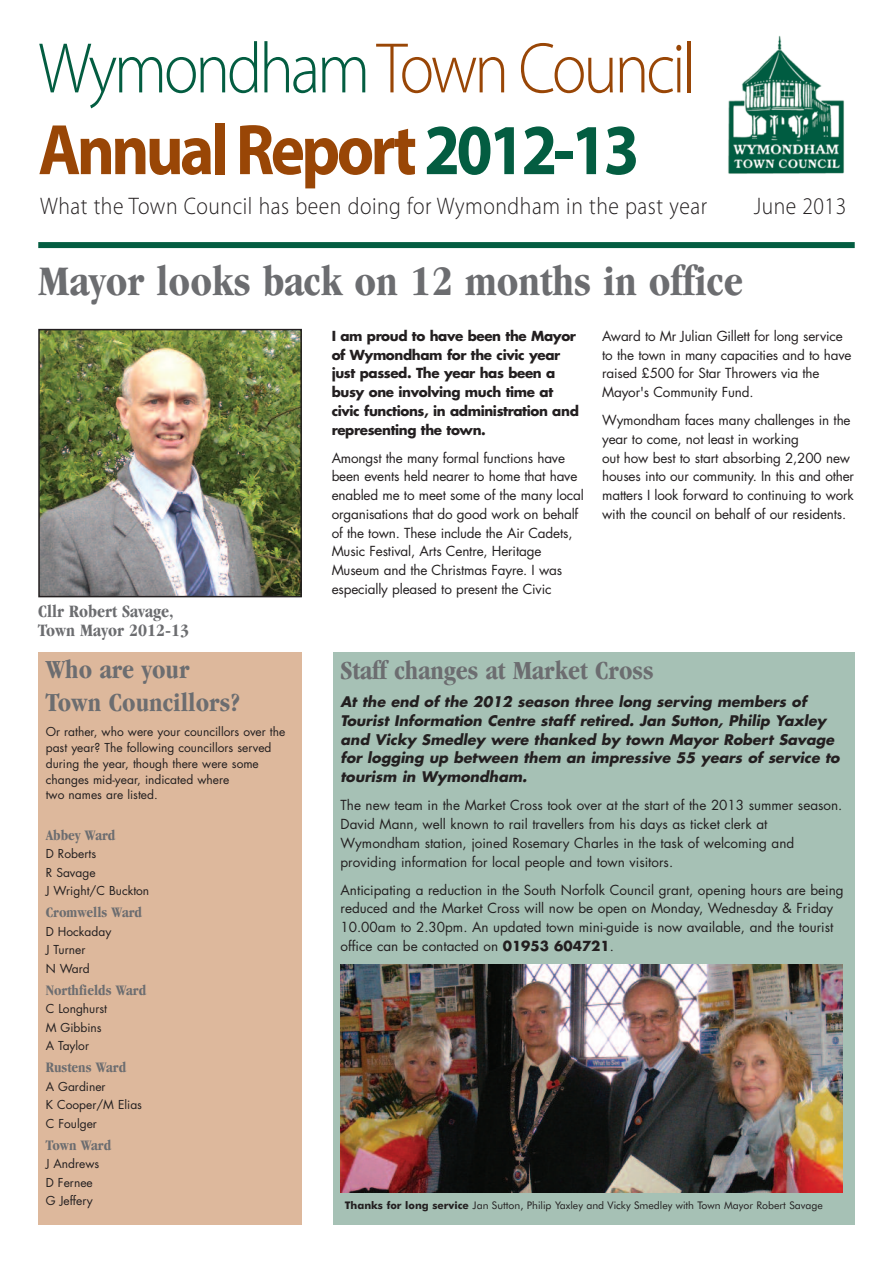
<style>
.page{position:relative;width:893px;height:1263px;background:#fff}
.page>*{position:absolute;margin:0;border:0;box-sizing:border-box;transform-origin:0 0}
.t1{font:700 72.15px/81.8px "Myriad Pro";letter-spacing:-.055em;color:#994606;scale:.9 1}
.t2{font:700 condensed 43.5px "Garamond";color:#6c6d70}
.t3{font:700 condensed 27px/32.4px "Garamond";color:#6c6d70}
.t4{font:300 24px "Myriad Pro";letter-spacing:.025em;color:#231f20;scale:.9 1}
.t5{font:700 condensed 18px/18.8px "Garamond";color:#6c6d70}
.t6{font:700 condensed 15px "Garamond";color:#6c6d70}
.t7{font:italic 700 14.25px/18.8px "Futura";color:#231f20}
.t8{font:13.5px/18.8px "Futura";letter-spacing:-.01em;color:#231f20}
.t9{font:700 13.5px/18.8px "Futura";letter-spacing:-.03em;color:#231f20}
.t10{font:12px/18.6px "Futura";color:#231f20}
.t11{font:10.5px "Futura BT";color:#231f20}
.s1{font-weight:300;color:#035d41}
.s2{font-weight:300}
.s3{color:#035d41}
.s4{font-weight:700}
</style>
<div class="page">
<img style="left:728px;top:35px;width:116px;height:139px">
<div style="left:38px;top:242px;width:817px;height:6px;background:#035d41"></div>
<img style="left:41px;top:332px;width:258px;height:262px">
<div style="left:38px;top:329px;width:264px;height:268px;border:2px solid #231f20"></div>
<div style="left:333px;top:653px;width:522px;height:572px;background:#a6c1b5"></div>
<div style="left:38px;top:652px;width:264px;height:573px;background:#ddb89c"></div>
<img style="left:341px;top:964px;width:502px;height:228px">
<h1 class="t1" style="left:38px;top:33px;width:732px"><span class="s1">Wymondham</span><span class="s2">Town Council<br></span>Annual Report <span class="s3">2012-13</span></h1>
<h3 class="t4" style="left:40px;top:196px;width:742px">What the Town Council has been doing for Wymondham in the past year</h3>
<h3 class="t4" style="left:754px;top:196px;width:104px">June 2013</h3>
<h2 class="t2" style="left:38px;top:265px;width:706px">Mayor looks back on 12 months in office</h2>
<h3 class="t5" style="left:38px;top:603px;width:152px">Cllr Robert Savage,<br>Town Mayor 2012-13</h3>
<h3 class="t3" style="left:46px;top:656px;width:196px">Who are your<br>Town Councillors?</h3>
<p class="t10" style="left:46px;top:725px;width:241px;line-height:15.8px">Or rather, who were your councillors over the past year? The following councillors served during the year, though there were some changes mid-year, indicated where<br>two names are listed.</p>
<p class="t6" style="left:46px;top:829px;width:71px">Abbey Ward</p>
<p class="t10" style="left:46px;top:845px;width:105px">D Roberts<br>R Savage<br>J Wright/C Buckton</p>
<p class="t6" style="left:46px;top:906px;width:98px">Cromwells Ward</p>
<p class="t10" style="left:46px;top:923px;width:67px">D Hockaday<br>J Turner<br>N Ward</p>
<p class="t6" style="left:46px;top:984px;width:102px">Northfields Ward</p>
<p class="t10" style="left:46px;top:1000px;width:63px">C Longhurst<br>M Gibbins<br>A Taylor</p>
<p class="t6" style="left:46px;top:1061px;width:82px">Rustens Ward</p>
<p class="t10" style="left:46px;top:1078px;width:98px">A Gardiner<br>K Cooper/M Elias<br>C Foulger</p>
<p class="t6" style="left:46px;top:1139px;width:67px">Town Ward</p>
<p class="t10" style="left:46px;top:1155px;width:55px">J Andrews<br>D Fernee<br>G Jeffery</p>
<p class="t9" style="left:332px;top:327px;width:249px">I am proud to have been the Mayor of Wymondham for the civic year just passed. The year has been a busy one involving much time at civic functions, in administration and representing the town.</p>
<p class="t8" style="left:332px;top:449px;width:254px">Amongst the many formal functions have been events held nearer to home that have enabled me to meet some of the many local organisations that do good work on behalf of the town. These include the Air Cadets, Music Festival, Arts Centre, Heritage Museum and the Christmas Fayre. I was especially pleased to present the Civic</p>
<p class="t8" style="left:602px;top:328px;width:251px">Award to Mr Julian Gillett for long service to the town in many capacities and to have raised £500 for Star Throwers via the Mayor's Community Fund.</p>
<p class="t8" style="left:602px;top:412px;width:253px">Wymondham faces many challenges in the year to come, not least in working<br>out how best to start absorbing 2,200 new houses into our community. In this and other matters I look forward to continuing to work with the council on behalf of our residents.</p>
<h3 class="t3" style="left:340px;top:656px;width:315px">Staff changes at Market Cross</h3>
<p class="t7" style="left:340px;top:694px;width:501px">At the end of the 2012 season three long serving members of Tourist Information Centre staff retired. Jan Sutton, Philip Yaxley and Vicky Smedley were thanked by town Mayor Robert Savage for logging up between them an impressive 55 years of service to tourism in Wymondham.</p>
<p class="t8" style="left:340px;top:797px;width:503px">The new team in the Market Cross took over at the start of the 2013 summer season.<br>David Mann, well known to rail travellers from his days as ticket clerk at Wymondham station, joined Rosemary Charles in the task of welcoming and providing information for local people and town visitors.</p>
<p class="t8" style="left:340px;top:881px;width:505px">Anticipating a reduction in the South Norfolk Council grant, opening hours are being reduced and the Market Cross will now be open on Monday, Wednesday &amp; Friday 10.00am to 2.30pm. An updated town mini-guide is now available, and the tourist office can be contacted on <span class="s4">01953 604721</span>.</p>
<p class="t11" style="left:345px;top:1201px;width:479px"><span class="s4">Thanks for long service</span> Jan Sutton, Philip Yaxley and Vicky Smedley with Town Mayor Robert Savage</p>
</div>
